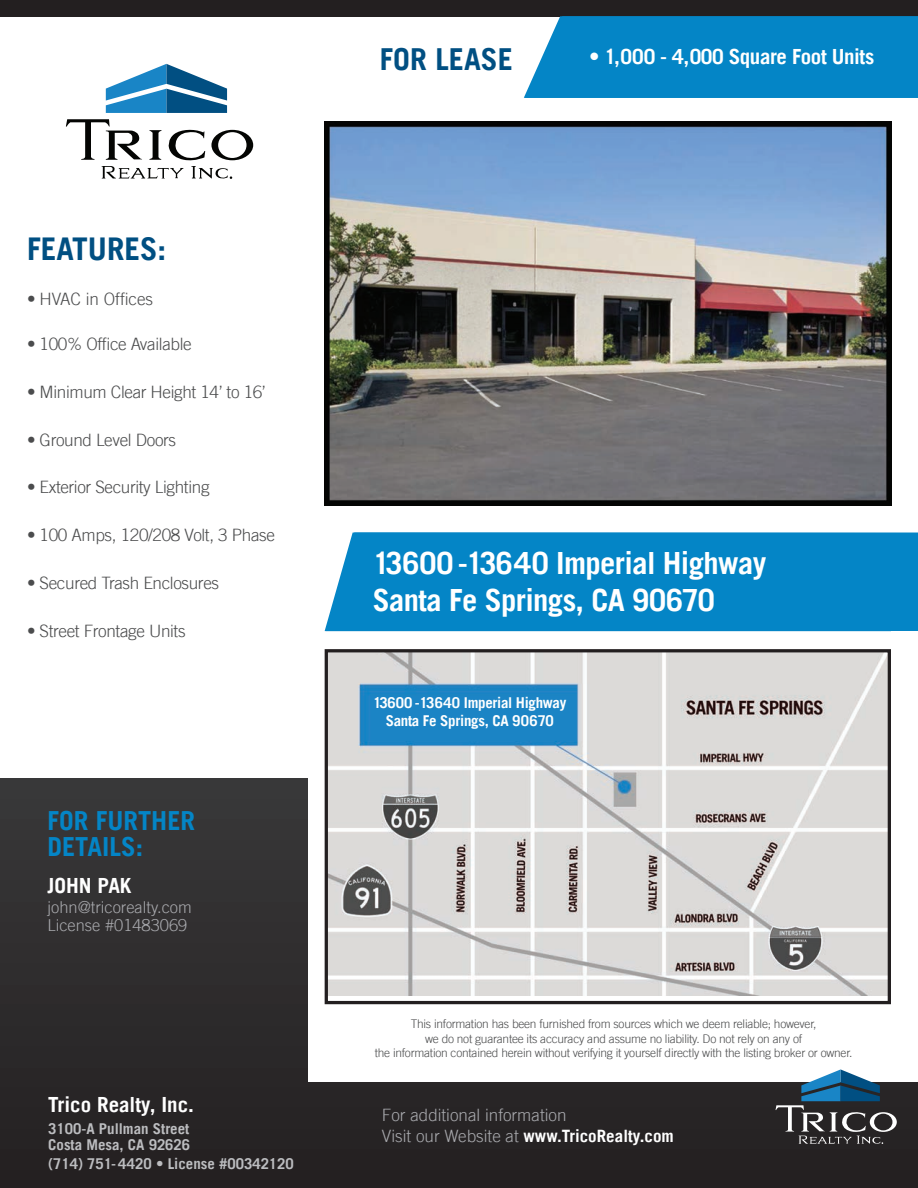
<style>
.page{position:relative;width:918px;height:1188px;background:#fff}
.page>*{position:absolute;margin:0;border:0;box-sizing:border-box;transform-origin:0 0}
.t1{font:700 31.35px "Trade Gothic LT";color:#004f82}
.t2{font:700 30.6px/36.8px "Trade Gothic LT";letter-spacing:-.02em;color:#fff}
.t3{font:700 30.3px "Trade Gothic LT";color:#004f82}
.t4{font:700 26.25px/25.3px "Trade Gothic LT";color:#0485c6}
.t5{font:700 20.85px "Trade Gothic LT";letter-spacing:-.01em;color:#fff}
.t6{font:300 17.1px "Trade Gothic LT";letter-spacing:-.02em;color:#4b4c4d}
.t7{font:300 17.1px/20.9px "Trade Gothic LT";color:#a8a9ad}
.t8{font:300 17.1px "Trade Gothic LT";color:#4b4c4d}
.t9{font:300 16.5px "Trade Gothic LT";color:#a8a9ad}
.t10{font:700 15px/15.9px "Trade Gothic LT";color:#bcbdc0}
.t11{font:700 15px "Trade Gothic LT";letter-spacing:-.02em;color:#fff}
.t12{font:300 12px/14.4px "Trade Gothic LT";letter-spacing:-.02em;color:#4b4c4d;text-align:center}
.s1{color:#014f82}
.s2{font-weight:700;color:#fff}
</style>
<div class="page">
<div style="left:0;top:778px;width:918px;height:410px;background:linear-gradient(to right,#2e2c2d,#231f20)"></div>
<div style="left:0;top:0;width:918px;height:16px;background:#231f20"></div>
<div style="left:524px;top:16px;width:394px;height:82px;background:#0485c6"></div>
<div style="left:326px;top:533px;width:592px;height:98px;background:#0485c6"></div>
<div style="left:308px;top:760px;width:609px;height:322px;background:#fff"></div>
<img style="left:329px;top:653px;width:558px;height:342px">
<div style="left:325px;top:649px;width:566px;height:355px;border:3px solid #231f20"></div>
<svg style="left:776px;top:1069px;width:121px;height:75px"></svg>
<svg style="left:106px;top:64px;width:121px;height:49px"></svg>
<svg style="left:66px;top:119px;width:187px;height:60px"></svg>
<img style="left:325px;top:121px;width:567px;height:384px">
<div style="left:891px;top:631px;width:27px;height:451px;background:#fff"></div>
<p class="t1" style="left:27px;top:230px;width:141px">FEATURES:</p>
<p class="t8" style="left:27px;top:289px;width:128px">• HVAC in Offices</p>
<p class="t6" style="left:27px;top:334px;width:166px">• 100% Office Available</p>
<p class="t6" style="left:27px;top:381px;width:240px">• Minimum Clear Height 14’ to 16’</p>
<p class="t6" style="left:27px;top:429px;width:151px">• Ground Level Doors</p>
<p class="t6" style="left:27px;top:477px;width:184px">• Exterior Security Lighting</p>
<p class="t6" style="left:27px;top:525px;width:250px">• 100 Amps, 120/208 Volt, 3 Phase</p>
<p class="t6" style="left:27px;top:573px;width:194px">• Secured Trash Enclosures</p>
<p class="t6" style="left:27px;top:621px;width:160px">• Street Frontage Units</p>
<p class="t4" style="left:48px;top:808px;width:149px">FOR FURTHER<br>DETAILS:</p>
<p class="t5" style="left:48px;top:872px;width:86px">JOHN PAK</p>
<p class="t9" style="left:48px;top:898px;width:146px">john@tricorealty.com</p>
<p class="t9" style="left:48px;top:916px;width:141px">License #01483069</p>
<p class="t5" style="left:48px;top:1092px;width:147px">Trico Realty, Inc.</p>
<p class="t10" style="left:48px;top:1121px;width:144px">3100-A Pullman Street<br>Costa Mesa, CA 92626</p>
<p class="t10" style="left:48px;top:1156px;width:247px">(714) 751-4420 • License #00342120</p>
<p class="t3" style="left:380px;top:41px;width:135px"><span class="s1">FOR</span> LEASE</p>
<p class="t5" style="left:589px;top:44px;width:287px">• 1,000 - 4,000 Square Foot Units</p>
<p class="t2" style="left:373px;top:544px;width:395px">13600 - 13640 Imperial Highway<br>Santa Fe Springs, CA 90670</p>
<p class="t11" style="left:373px;top:694px;width:195px">13600 -13640 Imperial Highway</p>
<p class="t11" style="left:386px;top:712px;width:170px">Santa Fe Springs, CA 90670</p>
<p class="t12" style="left:375px;top:1017px;width:479px">This information has been furnished from sources which we deem reliable; however,<br>we do not guarantee its accuracy and assume no liability. Do not rely on any of<br>the information contained herein without verifying it yourself directly with the listing broker or owner.</p>
<p class="t7" style="left:382px;top:1104px;width:293px">For additional information<br>Visit our Website at <span class="s2">www.TricoRealty.com</span></p>
</div>
